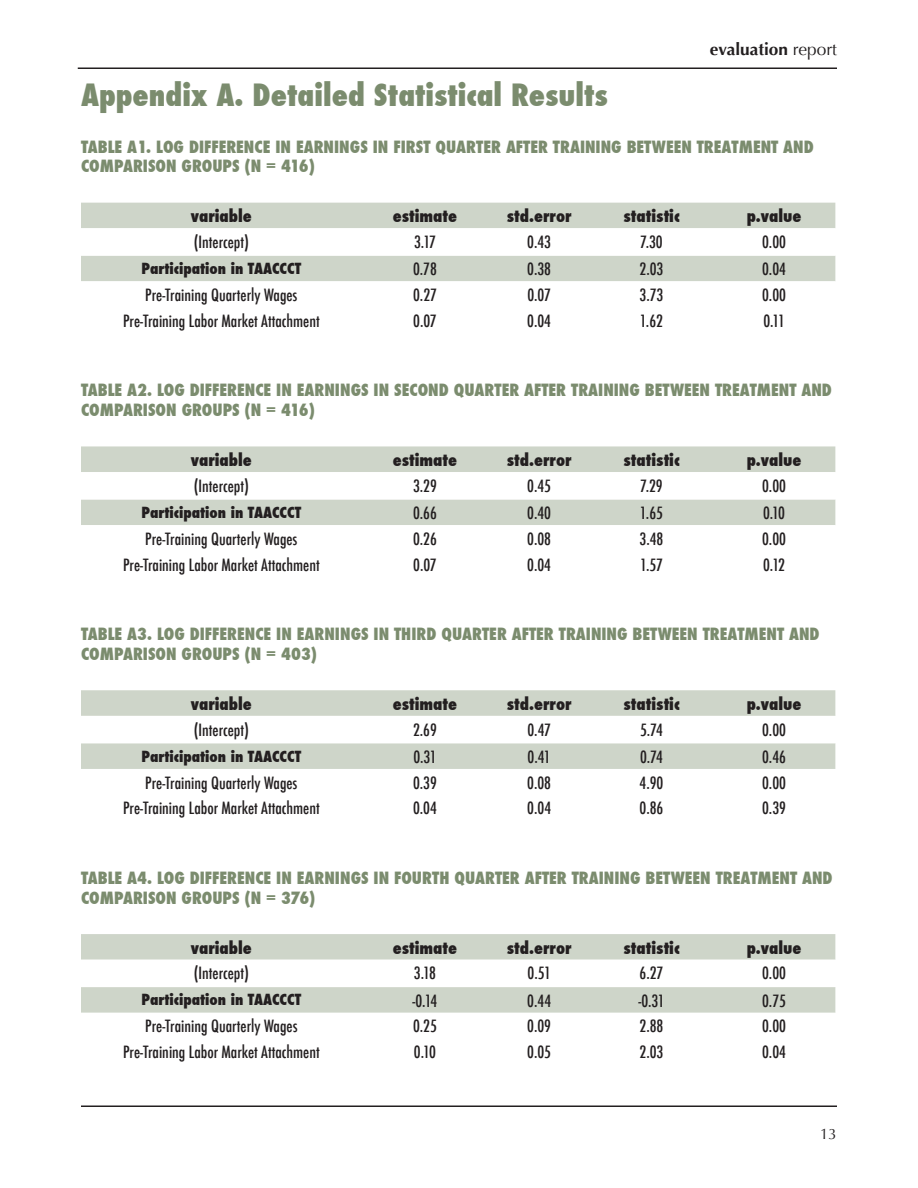
<style>
.page{position:relative;width:918px;height:1188px;background:#fff}
.page>*{position:absolute;margin:0;border:0;box-sizing:border-box;transform-origin:0 0}
.t1{font:800 condensed 30px "Futura";color:#7b8c6e}
.t2{font:700 17.25px "Optima";color:#231f20}
.t3{font:500 condensed 16.5px "Futura";color:#231f20}
.t4{font:800 condensed 16.5px/19.8px "Futura";color:#7b8c6e}
.t5{font:800 condensed 16.5px "Futura";color:#231f20}
.t6{font:800 condensed 15px "Futura";color:#231f20}
.t7{font:15px "Optima";color:#231f20}
.s1{font-weight:400}
</style>
<div class="page">
<hr style="left:81px;top:1106px;width:756px;height:1px;background:#231f20">
<hr style="left:78px;top:68px;width:759px;height:1px;background:#231f20">
<div style="left:81px;top:203px;width:754px;height:25px;background:#ced5c9"></div>
<div style="left:81px;top:256px;width:754px;height:25px;background:#ced5c9"></div>
<div style="left:81px;top:446px;width:754px;height:26px;background:#ced5c9"></div>
<div style="left:81px;top:499px;width:754px;height:26px;background:#ced5c9"></div>
<svg style="left:81px;top:690px;width:754px;height:26px;background:#ced5c9"></svg>
<div style="left:81px;top:743px;width:754px;height:26px;background:#ced5c9"></div>
<div style="left:81px;top:934px;width:754px;height:26px;background:#ced5c9"></div>
<div style="left:81px;top:987px;width:754px;height:26px;background:#ced5c9"></div>
<p class="t2" style="left:710px;top:39px;width:129px">evaluation <span class="s1">report</span></p>
<h1 class="t1" style="left:81px;top:74px;width:528px">Appendix A. Detailed Statistical Results</h1>
<p class="t4" style="left:81px;top:137px;width:734px">TABLE A1. LOG DIFFERENCE IN EARNINGS IN FIRST QUARTER AFTER TRAINING BETWEEN TREATMENT AND<br>COMPARISON GROUPS (N = 416)</p>
<p class="t5" style="left:191px;top:205px;width:62px">variable</p>
<p class="t5" style="left:393px;top:205px;width:66px">estimate</p>
<p class="t5" style="left:507px;top:205px;width:66px">std.error</p>
<p class="t5" style="left:623px;top:205px;width:58px">statistic</p>
<p class="t5" style="left:747px;top:205px;width:56px">p.value</p>
<p class="t3" style="left:194px;top:231px;width:57px">(Intercept)</p>
<p class="t3" style="left:414px;top:231px;width:23px">3.17</p>
<p class="t3" style="left:527px;top:231px;width:25px">0.43</p>
<p class="t3" style="left:640px;top:231px;width:24px">7.30</p>
<p class="t3" style="left:762px;top:231px;width:25px">0.00</p>
<p class="t6" style="left:142px;top:258px;width:161px">Participation in TAACCCT</p>
<p class="t3" style="left:413px;top:259px;width:25px">0.78</p>
<p class="t3" style="left:527px;top:259px;width:25px">0.38</p>
<p class="t3" style="left:640px;top:259px;width:25px">2.03</p>
<p class="t3" style="left:762px;top:259px;width:25px">0.04</p>
<p class="t3" style="left:145px;top:284px;width:154px">Pre-Training Quarterly Wages</p>
<p class="t3" style="left:413px;top:284px;width:25px">0.27</p>
<p class="t3" style="left:527px;top:284px;width:25px">0.07</p>
<p class="t3" style="left:640px;top:284px;width:25px">3.73</p>
<p class="t3" style="left:762px;top:284px;width:25px">0.00</p>
<p class="t3" style="left:123px;top:310px;width:198px">Pre-Training Labor Market Attachment</p>
<p class="t3" style="left:413px;top:310px;width:25px">0.07</p>
<p class="t3" style="left:527px;top:310px;width:25px">0.04</p>
<p class="t3" style="left:640px;top:310px;width:25px">1.62</p>
<p class="t3" style="left:763px;top:310px;width:23px">0.11</p>
<p class="t4" style="left:81px;top:380px;width:752px">TABLE A2. LOG DIFFERENCE IN EARNINGS IN SECOND QUARTER AFTER TRAINING BETWEEN TREATMENT AND<br>COMPARISON GROUPS (N = 416)</p>
<p class="t5" style="left:191px;top:449px;width:62px">variable</p>
<p class="t5" style="left:393px;top:449px;width:66px">estimate</p>
<p class="t5" style="left:507px;top:449px;width:66px">std.error</p>
<p class="t5" style="left:623px;top:449px;width:58px">statistic</p>
<p class="t5" style="left:747px;top:449px;width:56px">p.value</p>
<p class="t3" style="left:194px;top:475px;width:57px">(Intercept)</p>
<p class="t3" style="left:413px;top:475px;width:25px">3.29</p>
<p class="t3" style="left:527px;top:475px;width:25px">0.45</p>
<p class="t3" style="left:640px;top:475px;width:24px">7.29</p>
<p class="t3" style="left:762px;top:475px;width:25px">0.00</p>
<p class="t6" style="left:142px;top:502px;width:161px">Participation in TAACCCT</p>
<p class="t3" style="left:413px;top:502px;width:25px">0.66</p>
<p class="t3" style="left:527px;top:502px;width:25px">0.40</p>
<p class="t3" style="left:640px;top:502px;width:25px">1.65</p>
<p class="t3" style="left:763px;top:502px;width:24px">0.10</p>
<p class="t3" style="left:145px;top:528px;width:154px">Pre-Training Quarterly Wages</p>
<p class="t3" style="left:413px;top:528px;width:25px">0.26</p>
<p class="t3" style="left:527px;top:528px;width:25px">0.08</p>
<p class="t3" style="left:640px;top:528px;width:25px">3.48</p>
<p class="t3" style="left:762px;top:528px;width:25px">0.00</p>
<p class="t3" style="left:123px;top:554px;width:198px">Pre-Training Labor Market Attachment</p>
<p class="t3" style="left:413px;top:554px;width:25px">0.07</p>
<p class="t3" style="left:527px;top:554px;width:25px">0.04</p>
<p class="t3" style="left:640px;top:554px;width:24px">1.57</p>
<p class="t3" style="left:763px;top:554px;width:23px">0.12</p>
<p class="t4" style="left:81px;top:624px;width:740px">TABLE A3. LOG DIFFERENCE IN EARNINGS IN THIRD QUARTER AFTER TRAINING BETWEEN TREATMENT AND<br>COMPARISON GROUPS (N = 403)</p>
<p class="t5" style="left:191px;top:693px;width:62px">variable</p>
<p class="t5" style="left:393px;top:693px;width:66px">estimate</p>
<p class="t5" style="left:507px;top:693px;width:66px">std.error</p>
<p class="t5" style="left:623px;top:693px;width:58px">statistic</p>
<p class="t5" style="left:747px;top:693px;width:56px">p.value</p>
<p class="t3" style="left:194px;top:719px;width:57px">(Intercept)</p>
<p class="t3" style="left:413px;top:719px;width:25px">2.69</p>
<p class="t3" style="left:527px;top:719px;width:25px">0.47</p>
<p class="t3" style="left:640px;top:719px;width:24px">5.74</p>
<p class="t3" style="left:762px;top:719px;width:25px">0.00</p>
<p class="t6" style="left:142px;top:746px;width:161px">Participation in TAACCCT</p>
<p class="t3" style="left:413px;top:746px;width:25px">0.31</p>
<p class="t3" style="left:528px;top:746px;width:25px">0.41</p>
<p class="t3" style="left:640px;top:746px;width:24px">0.74</p>
<p class="t3" style="left:762px;top:746px;width:25px">0.46</p>
<p class="t3" style="left:145px;top:772px;width:154px">Pre-Training Quarterly Wages</p>
<p class="t3" style="left:413px;top:772px;width:25px">0.39</p>
<p class="t3" style="left:527px;top:772px;width:25px">0.08</p>
<p class="t3" style="left:640px;top:772px;width:25px">4.90</p>
<p class="t3" style="left:762px;top:772px;width:25px">0.00</p>
<p class="t3" style="left:123px;top:798px;width:198px">Pre-Training Labor Market Attachment</p>
<p class="t3" style="left:413px;top:798px;width:25px">0.04</p>
<p class="t3" style="left:527px;top:798px;width:25px">0.04</p>
<p class="t3" style="left:640px;top:798px;width:25px">0.86</p>
<p class="t3" style="left:762px;top:798px;width:25px">0.39</p>
<p class="t4" style="left:81px;top:868px;width:753px">TABLE A4. LOG DIFFERENCE IN EARNINGS IN FOURTH QUARTER AFTER TRAINING BETWEEN TREATMENT AND<br>COMPARISON GROUPS (N = 376)</p>
<p class="t5" style="left:191px;top:936px;width:62px">variable</p>
<p class="t5" style="left:393px;top:936px;width:66px">estimate</p>
<p class="t5" style="left:507px;top:936px;width:66px">std.error</p>
<p class="t5" style="left:623px;top:936px;width:58px">statistic</p>
<p class="t5" style="left:747px;top:936px;width:56px">p.value</p>
<p class="t3" style="left:194px;top:963px;width:57px">(Intercept)</p>
<p class="t3" style="left:414px;top:963px;width:24px">3.18</p>
<p class="t3" style="left:528px;top:963px;width:25px">0.51</p>
<p class="t3" style="left:640px;top:963px;width:25px">6.27</p>
<p class="t3" style="left:762px;top:963px;width:25px">0.00</p>
<p class="t6" style="left:142px;top:990px;width:161px">Participation in TAACCCT</p>
<p class="t3" style="left:412px;top:990px;width:26px">-0.14</p>
<p class="t3" style="left:527px;top:990px;width:25px">0.44</p>
<p class="t3" style="left:638px;top:990px;width:28px">-0.31</p>
<p class="t3" style="left:762px;top:990px;width:25px">0.75</p>
<p class="t3" style="left:145px;top:1016px;width:154px">Pre-Training Quarterly Wages</p>
<p class="t3" style="left:413px;top:1016px;width:25px">0.25</p>
<p class="t3" style="left:527px;top:1016px;width:25px">0.09</p>
<p class="t3" style="left:640px;top:1016px;width:25px">2.88</p>
<p class="t3" style="left:762px;top:1016px;width:25px">0.00</p>
<p class="t3" style="left:123px;top:1041px;width:198px">Pre-Training Labor Market Attachment</p>
<p class="t3" style="left:414px;top:1041px;width:24px">0.10</p>
<p class="t3" style="left:527px;top:1041px;width:25px">0.05</p>
<p class="t3" style="left:640px;top:1041px;width:25px">2.03</p>
<p class="t3" style="left:762px;top:1041px;width:25px">0.04</p>
<p class="t7" style="left:820px;top:1125px;width:18px">13</p>
</div>
